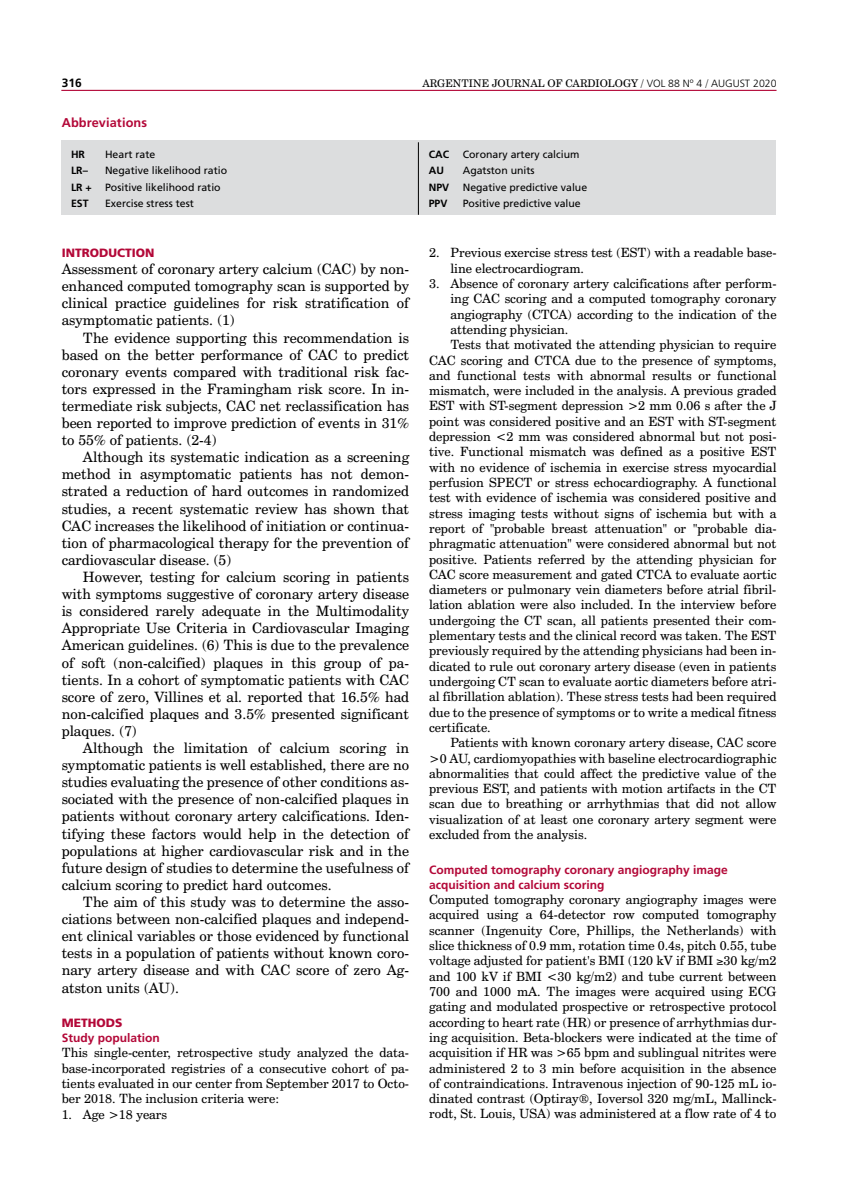
<style>
.page{position:relative;width:851px;height:1191px;background:#fff}
.page>*{position:absolute;margin:0;border:0;box-sizing:border-box;transform-origin:0 0}
.t1{font:14.25px/17.1px "Century Schoolbook BT";color:#000;text-align:justify}
.t2{font:12.75px/15.3px "Century Schoolbook BT";color:#000;text-align:justify}
.t3{font:700 12.75px "Frutiger LT Std";letter-spacing:.01em;color:#b30838}
.t4{font:700 12px/14.4px "Frutiger LT Std";color:#b30838}
.t5{font:900 12px "Frutiger LT Std";color:#b30838}
.t6{font:700 12px "Frutiger LT Std";color:#000}
.t7{font:10.5px "Frutiger LT Std";color:#000}
.t8{font:10.5px "Century Schoolbook BT";color:#000}
.t9{font:700 10.5px "Frutiger LT Std";color:#000}
.s1{font-family:"Frutiger LT Std";font-weight:300}
</style>
<div class="page">
<hr style="left:61px;top:90px;width:715px;height:1px;background:#b30838">
<div style="left:62px;top:141px;width:714px;height:74px;background:#dcddde"></div>
<hr style="left:418px;top:142px;width:1px;height:73px;background:#000">
<p class="t6" style="left:62px;top:75px;width:22px">316</p>
<p class="t8" style="left:422px;top:77px;width:355px">ARGENTINE JOURNAL OF CARDIOLOGY / <span class="s1">VOL 88 Nº 4</span> / <span class="s1">AUGUST 2020</span></p>
<p class="t3" style="left:62px;top:115px;width:87px">Abbreviations</p>
<p class="t9" style="left:71px;top:148px;width:15px">HR</p>
<p class="t7" style="left:105px;top:148px;width:52px">Heart rate</p>
<p class="t9" style="left:71px;top:164px;width:18px">LR–</p>
<p class="t7" style="left:105px;top:164px;width:123px">Negative likelihood ratio</p>
<p class="t9" style="left:71px;top:181px;width:22px">LR +</p>
<p class="t7" style="left:105px;top:181px;width:117px">Positive likelihood ratio</p>
<p class="t9" style="left:71px;top:197px;width:19px">EST</p>
<p class="t7" style="left:105px;top:197px;width:90px">Exercise stress test</p>
<p class="t5" style="left:62px;top:245px;width:94px">INTRODUCTION</p>
<p class="t1" style="left:62px;top:260px;width:349px">Assessment of coronary artery calcium (CAC) by non&shy;enhanced computed tomography scan is supported by clinical practice guidelines for risk stratification of asymptomatic patients. (1)</p>
<p class="t1" style="left:62px;top:329px;width:349px;text-indent:21px">The evidence supporting this recommendation is based on the better performance of CAC to predict coronary events compared with traditional risk fac&shy;tors expressed in the Framingham risk score. In in&shy;termediate risk subjects, CAC net reclassification has been reported to improve prediction of events in 31% to 55% of patients. (2-4)</p>
<p class="t1" style="left:62px;top:448px;width:349px;text-indent:21px">Although its systematic indication as a screening method in asymptomatic patients has not demon&shy;strated a reduction of hard outcomes in randomized studies, a recent systematic review has shown that CAC increases the likelihood of initiation or continua&shy;tion of pharmacological therapy for the prevention of cardiovascular disease. (5)</p>
<p class="t1" style="left:62px;top:568px;width:349px;text-indent:21px">However, testing for calcium scoring in patients with symptoms suggestive of coronary artery disease is considered rarely adequate in the Multimodality Appropriate Use Criteria in Cardiovascular Imaging American guidelines. (6) This is due to the prevalence of soft (non-calcified) plaques in this group of pa&shy;tients. In a cohort of symptomatic patients with CAC score of zero, Villines et al. reported that 16.5% had non-calcified plaques and 3.5% presented significant plaques. (7)</p>
<p class="t1" style="left:62px;top:739px;width:349px;text-indent:21px">Although the limitation of calcium scoring in symptomatic patients is well established, there are no studies evaluating the presence of other conditions as&shy;sociated with the presence of non-calcified plaques in patients without coronary artery calcifications. Iden&shy;tifying these factors would help in the detection of populations at higher cardiovascular risk and in the future design of studies to determine the usefulness of calcium scoring to predict hard outcomes.</p>
<p class="t1" style="left:62px;top:893px;width:349px;text-indent:21px">The aim of this study was to determine the asso&shy;ciations between non-calcified plaques and independ&shy;ent clinical variables or those evidenced by functional tests in a population of patients without known coro&shy;nary artery disease and with CAC score of zero Ag&shy;atston units (AU).</p>
<p class="t5" style="left:62px;top:1015px;width:62px">METHODS</p>
<p class="t4" style="left:62px;top:1030px;width:100px">Study population</p>
<p class="t2" style="left:62px;top:1045px;width:349px">This single-center, retrospective study analyzed the data&shy;base-incorporated registries of a consecutive cohort of pa&shy;tients evaluated in our center from September 2017 to Octo&shy;ber 2018. The inclusion criteria were:</p>
<p class="t2" style="left:62px;top:1106px;width:107px">1. Age &gt;18 years</p>
<p class="t9" style="left:428px;top:148px;width:22px">CAC</p>
<p class="t7" style="left:462px;top:148px;width:118px">Coronary artery calcium</p>
<p class="t9" style="left:428px;top:164px;width:17px">AU</p>
<p class="t7" style="left:462px;top:164px;width:73px">Agatston units</p>
<p class="t9" style="left:428px;top:181px;width:22px">NPV</p>
<p class="t7" style="left:462px;top:181px;width:126px">Negative predictive value</p>
<p class="t9" style="left:428px;top:197px;width:20px">PPV</p>
<p class="t7" style="left:462px;top:197px;width:119px">Positive predictive value</p>
<p class="t2" style="left:450px;top:245px;width:327px;text-indent:-21px">2. Previous exercise stress test (EST) with a readable base&shy;line electrocardiogram.</p>
<p class="t2" style="left:429px;top:276px;width:349px">3. Absence of coronary artery calcifications after perform-</p>
<p class="t2" style="left:450px;top:291px;width:327px">ing CAC scoring and a computed tomography coronary</p>
<p class="t2" style="left:450px;top:306px;width:327px">angiography (CTCA) according to the indication of the</p>
<p class="t2" style="left:450px;top:321px;width:119px">attending physician.</p>
<p class="t2" style="left:450px;top:337px;width:327px">Tests that motivated the attending physician to require</p>
<p class="t2" style="left:429px;top:352px;width:349px">CAC scoring and CTCA due to the presence of symptoms,</p>
<p class="t2" style="left:429px;top:367px;width:349px">and functional tests with abnormal results or functional</p>
<p class="t2" style="left:429px;top:383px;width:349px">mismatch, were included in the analysis. A previous graded</p>
<p class="t2" style="left:429px;top:398px;width:349px">EST with ST-segment depression &gt;2 mm 0.06 s after the J</p>
<p class="t2" style="left:429px;top:413px;width:349px">point was considered positive and an EST with ST-segment</p>
<p class="t2" style="left:429px;top:429px;width:349px">depression &lt;2 mm was considered abnormal but not posi-</p>
<p class="t2" style="left:429px;top:444px;width:349px">tive. Functional mismatch was defined as a positive EST</p>
<p class="t2" style="left:429px;top:459px;width:349px">with no evidence of ischemia in exercise stress myocardial</p>
<p class="t2" style="left:429px;top:474px;width:349px">perfusion SPECT or stress echocardiography. A functional</p>
<p class="t2" style="left:429px;top:490px;width:349px">test with evidence of ischemia was considered positive and</p>
<p class="t2" style="left:429px;top:505px;width:349px">stress imaging tests without signs of ischemia but with a</p>
<p class="t2" style="left:429px;top:520px;width:349px">report of "probable breast attenuation" or "probable dia-</p>
<p class="t2" style="left:429px;top:536px;width:349px">phragmatic attenuation" were considered abnormal but not</p>
<p class="t2" style="left:429px;top:551px;width:349px">positive. Patients referred by the attending physician for</p>
<p class="t2" style="left:429px;top:566px;width:349px">CAC score measurement and gated CTCA to evaluate aortic</p>
<p class="t2" style="left:429px;top:582px;width:349px">diameters or pulmonary vein diameters before atrial fibril-</p>
<p class="t2" style="left:429px;top:597px;width:349px">lation ablation were also included. In the interview before</p>
<p class="t2" style="left:429px;top:612px;width:349px">undergoing the CT scan, all patients presented their com-</p>
<p class="t2" style="left:429px;top:627px;width:349px">plementary tests and the clinical record was taken. The EST</p>
<p class="t2" style="left:429px;top:643px;width:349px">previously required by the attending physicians had been in-</p>
<p class="t2" style="left:429px;top:658px;width:349px">dicated to rule out coronary artery disease (even in patients</p>
<p class="t2" style="left:429px;top:673px;width:349px">undergoing CT scan to evaluate aortic diameters before atri-</p>
<p class="t2" style="left:429px;top:689px;width:349px">al fibrillation ablation). These stress tests had been required</p>
<p class="t2" style="left:429px;top:704px;width:349px">due to the presence of symptoms or to write a medical fitness</p>
<p class="t2" style="left:429px;top:719px;width:63px">certificate.</p>
<p class="t2" style="left:450px;top:735px;width:327px">Patients with known coronary artery disease, CAC score</p>
<p class="t2" style="left:429px;top:750px;width:349px">&gt;0 AU, cardiomyopathies with baseline electrocardiographic</p>
<p class="t2" style="left:429px;top:765px;width:349px">abnormalities that could affect the predictive value of the</p>
<p class="t2" style="left:429px;top:780px;width:349px">previous EST, and patients with motion artifacts in the CT</p>
<p class="t2" style="left:429px;top:796px;width:349px">scan due to breathing or arrhythmias that did not allow</p>
<p class="t2" style="left:429px;top:811px;width:349px">visualization of at least one coronary artery segment were</p>
<p class="t2" style="left:429px;top:826px;width:159px">excluded from the analysis.</p>
<p class="t4" style="left:429px;top:863px;width:300px">Computed tomography coronary angiography image acquisition and calcium scoring</p>
<p class="t2" style="left:429px;top:891px;width:349px">Computed tomography coronary angiography images were acquired using a 64-detector row computed tomography scanner (Ingenuity Core, Phillips, the Netherlands) with slice thickness of 0.9 mm, rotation time 0.4s, pitch 0.55, tube voltage adjusted for patient's BMI (120 kV if BMI ≥30 kg/m2 and 100 kV if BMI &lt;30 kg/m2) and tube current between 700 and 1000 mA. The images were acquired using ECG gating and modulated prospective or retrospective protocol according to heart rate (HR) or presence of arrhythmias dur&shy;ing acquisition. Beta-blockers were indicated at the time of acquisition if HR was &gt;65 bpm and sublingual nitrites were administered 2 to 3 min before acquisition in the absence of contraindications. Intravenous injection of 90-125 mL io&shy;dinated contrast (Optiray®, Ioversol 320 mg/mL, Mallinck&shy;rodt, St. Louis, USA) was administered at a flow rate of 4 to</p>
</div>
